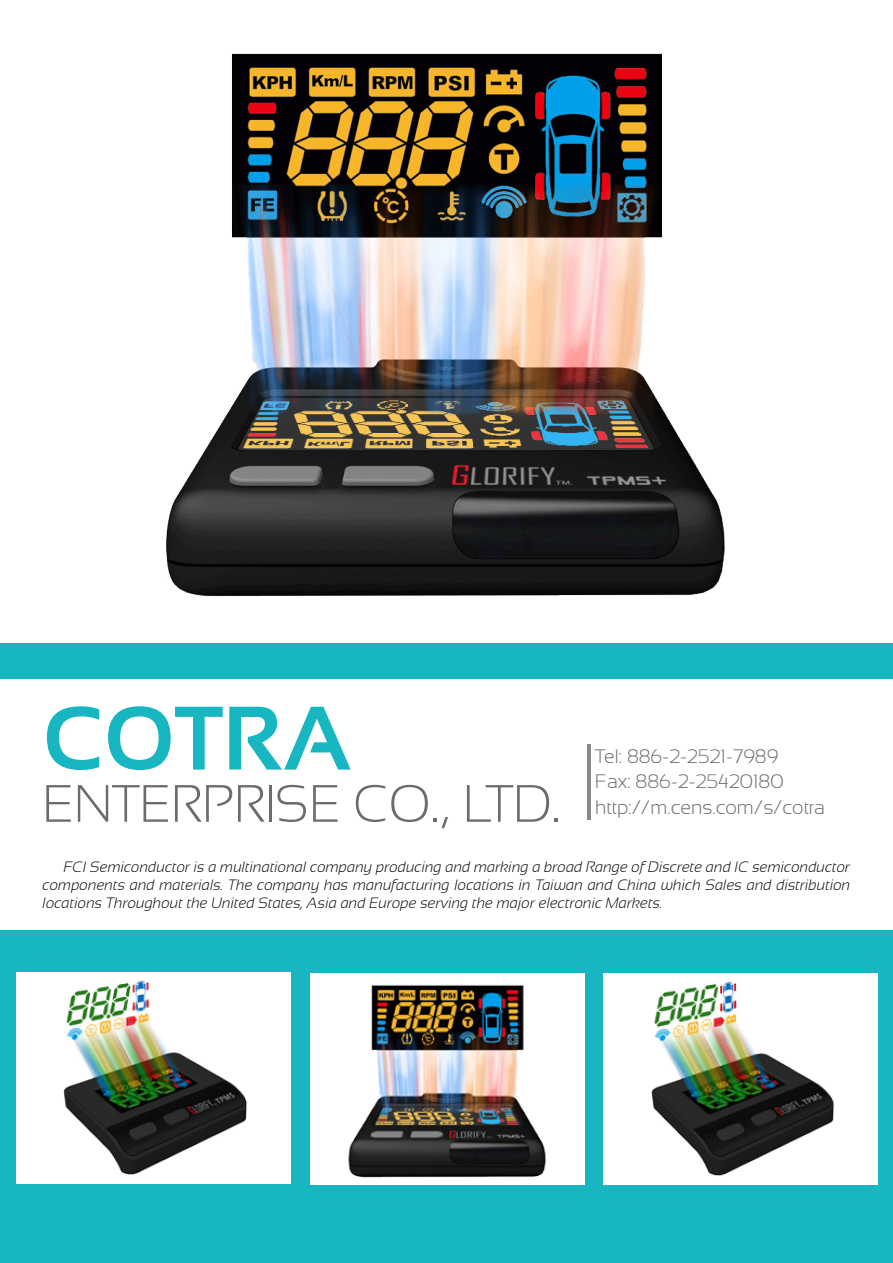
<style>
.page{position:relative;width:893px;height:1263px;background:#fff}
.page>*{position:absolute;margin:0;border:0;box-sizing:border-box;transform-origin:0 0}
.t1{font:700 90px "Sansation";color:#17b6c0}
.t2{font:300 52.5px "Sansation";color:#6d6c6c}
.t3{font:300 19.5px/25.5px "Sansation";color:#6d6c6c}
.t4{font:italic 300 15px/18px "Sansation";color:#000;text-align:justify}
</style>
<div class="page">
<div style="left:0;top:643px;width:893px;height:620px;background:#17b6c0"></div>
<div style="left:0;top:679px;width:893px;height:251px;background:#fff"></div>
<div style="left:17px;top:973px;width:274px;height:211px;background:#fff"></div>
<div style="left:310px;top:973px;width:274px;height:212px;background:#fff"></div>
<div style="left:604px;top:973px;width:274px;height:212px;background:#fff"></div>
<hr style="left:587px;top:744px;width:3px;height:76px;background:#86888a">
<img style="left:166px;top:53px;width:559px;height:544px">
<img style="left:348px;top:985px;width:198px;height:193px">
<img style="left:63px;top:980px;width:184px;height:195px">
<img style="left:651px;top:981px;width:183px;height:195px">
<h1 class="t1" style="left:43px;top:688px;width:311px">COTRA</h1>
<h2 class="t2" style="left:43px;top:775px;width:519px">ENTERPRISE CO., LTD.</h2>
<h3 class="t3" style="left:595px;top:743px;width:231px">Tel: 886-2-2521-7989<br>Fax: 886-2-25420180 http://m.cens.com/s/cotra</h3>
<p class="t4" style="left:43px;top:858px;width:809px;text-indent:21px">FCI Semiconductor is a multinational company producing and marking a broad Range of Discrete and IC semiconductor components and materials. The company has manufacturing locations in Taiwan and China which Sales and distribution locations Throughout the United States, Asia and Europe serving the major electronic Markets.</p>
</div>
